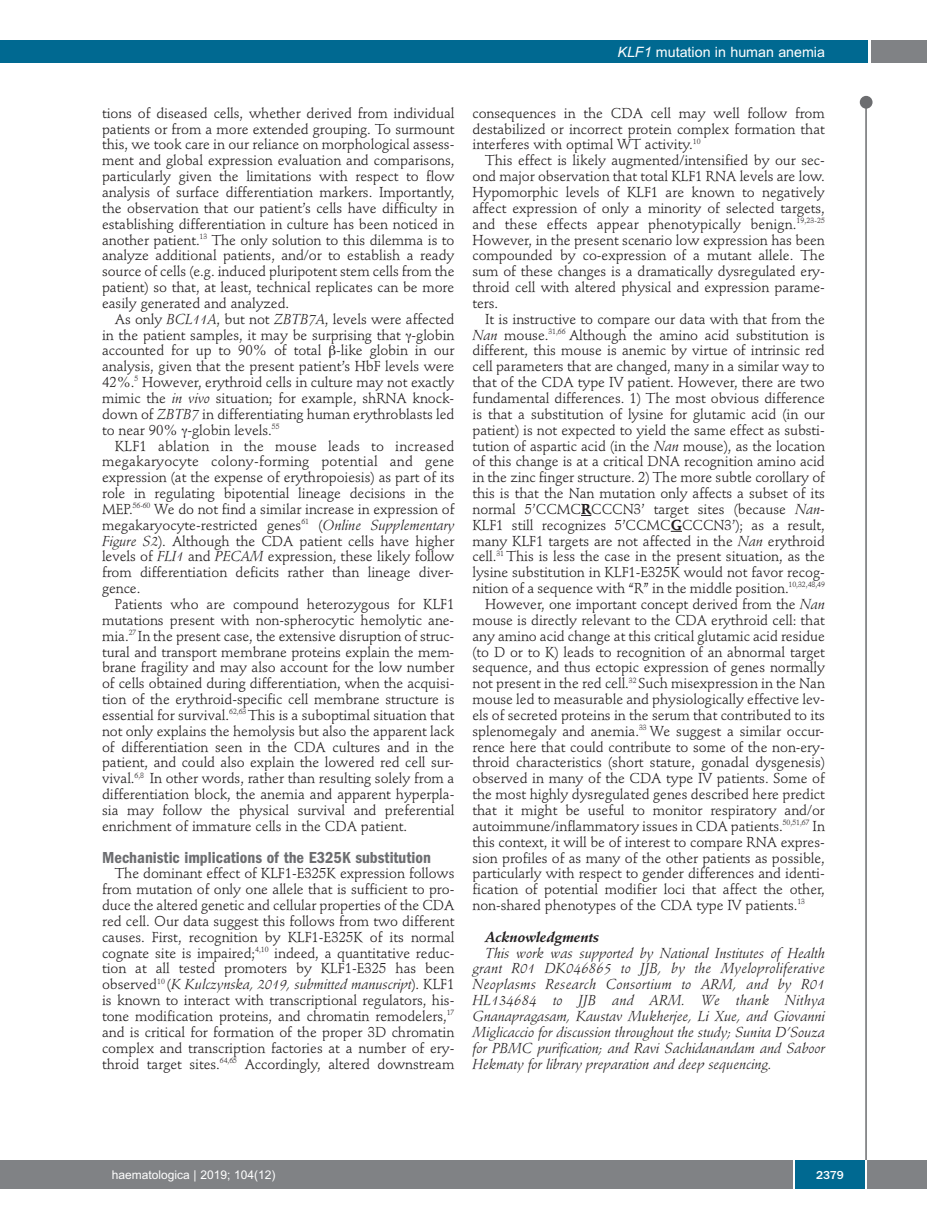
<style>
.page{position:relative;width:927px;height:1225px;background:#fff}
.page>*{position:absolute;margin:0;border:0;box-sizing:border-box;transform-origin:0 0}
.t1{font:600 condensed 16.5px "Franklin Gothic";color:#6c6d70}
.t2{font:14.25px/15.9px "Stempel Schneidler";letter-spacing:-.005em;color:#231f20;text-align:justify}
.t3{font:italic 14.25px/15.9px "Stempel Schneidler";letter-spacing:-.005em;color:#231f20;text-align:justify}
.t4{font:14.25px "Arial";color:#fff}
.t5{font:italic 700 14.25px "Stempel Schneidler";letter-spacing:-.005em;color:#231f20}
.t6{font:12px "Arial";color:#fff}
.t7{font:500 12px "Franklin Gothic";color:#fff}
.s1{font-style:italic}
.s2{font-weight:700}
</style>
<div class="page">
<div style="left:860px;top:96px;width:12px;height:13px;background:#6c6d70;border-radius:50%"></div>
<hr style="left:865px;top:98px;width:2px;height:1062px;background:#6c6d70">
<div style="left:871px;top:40px;width:56px;height:22px;background:#808285"></div>
<div style="left:18px;top:40px;width:849px;height:22px;background:#006991"></div>
<div style="left:17px;top:1160px;width:910px;height:28px;background:#808285"></div>
<div style="left:795px;top:1160px;width:70px;height:28px;background:#006991"></div>
<hr style="left:793px;top:1160px;width:2px;height:28px;background:#fff">
<hr style="left:865px;top:1160px;width:2px;height:28px;background:#fff">
<div style="left:0;top:40px;width:19px;height:22px;background:#006991"></div>
<div style="left:0;top:1160px;width:18px;height:28px;background:#808285"></div>
<p class="t4" style="left:617px;top:44px;width:209px"><span class="s1">KLF1</span> mutation in human anemia</p>
<p class="t2" style="left:102px;top:106px;width:354px">tions of diseased cells, whether derived from individual patients or from a more extended grouping. To surmount this, we took care in our reliance on morphological assess&shy;ment and global expression evaluation and comparisons, particularly given the limitations with respect to flow analysis of surface differentiation markers. Importantly, the observation that our patient’s cells have difficulty in establishing differentiation in culture has been noticed in another patient.<sup>13</sup> The only solution to this dilemma is to analyze additional patients, and/or to establish a ready source of cells (e.g. induced pluripotent stem cells from the patient) so that, at least, technical replicates can be more easily generated and analyzed.</p>
<p class="t2" style="left:102px;top:312px;width:354px;text-indent:13px">As only <span class="s1">BCL11A</span>, but not <span class="s1">ZBTB7A</span>, levels were affected in the patient samples, it may be surprising that -globin accounted for up to 90% of total -like globin in our analysis, given that the present patient’s HbF levels were 42%.<sup>5</sup> However, erythroid cells in culture may not exactly mimic the <span class="s1">in vivo</span> situation; for example, shRNA knock&shy;down of <span class="s1">ZBTB7</span> in differentiating human erythroblasts led to near 90% -globin levels.<sup>55</sup></p>
<p class="t2" style="left:102px;top:439px;width:354px;text-indent:13px">KLF1 ablation in the mouse leads to increased megakaryocyte colony-forming potential and gene expression (at the expense of erythropoiesis) as part of its role in regulating bipotential lineage decisions in the MEP.<sup>56-60</sup> We do not find a similar increase in expression of megakaryocyte-restricted genes<sup>61</sup> (<span class="s1">Online Supplementary Figure S2</span>). Although the CDA patient cells have higher levels of <span class="s1">FLI1</span> and <span class="s1">PECAM</span> expression, these likely follow from differentiation deficits rather than lineage diver&shy;gence.</p>
<p class="t2" style="left:102px;top:597px;width:354px;text-indent:13px">Patients who are compound heterozygous for KLF1 mutations present with non-spherocytic hemolytic ane&shy;mia.<sup>27</sup> In the present case, the extensive disruption of struc&shy;tural and transport membrane proteins explain the mem&shy;brane fragility and may also account for the low number of cells obtained during differentiation, when the acquisi&shy;tion of the erythroid-specific cell membrane structure is essential for survival.<sup>62,63</sup> This is a suboptimal situation that not only explains the hemolysis but also the apparent lack of differentiation seen in the CDA cultures and in the patient, and could also explain the lowered red cell sur&shy;vival.<sup>6,8</sup> In other words, rather than resulting solely from a differentiation block, the anemia and apparent hyperpla&shy;sia may follow the physical survival and preferential enrichment of immature cells in the CDA patient.</p>
<p class="t1" style="left:102px;top:851px;width:330px">Mechanistic implications of the E325K substitution</p>
<p class="t2" style="left:102px;top:867px;width:354px;text-indent:13px">The dominant effect of KLF1-E325K expression follows from mutation of only one allele that is sufficient to pro&shy;duce the altered genetic and cellular properties of the CDA red cell. Our data suggest this follows from two different causes. First, recognition by KLF1-E325K of its normal cognate site is impaired;<sup>4,10</sup> indeed, a quantitative reduc&shy;tion at all tested promoters by KLF1-E325 has been observed<sup>10</sup> (<span class="s1">K Kulczynska, 2019, submitted manuscript</span>). KLF1 is known to interact with transcriptional regulators, his&shy;tone modification proteins, and chromatin remodelers,<sup>17 </sup>and is critical for formation of the proper 3D chromatin complex and transcription factories at a number of ery&shy;throid target sites.<sup>64,65</sup> Accordingly, altered downstream</p>
<p class="t2" style="left:472px;top:106px;width:354px">consequences in the CDA cell may well follow from destabilized or incorrect protein complex formation that interferes with optimal WT activity.<sup>10</sup></p>
<p class="t2" style="left:472px;top:154px;width:354px;text-indent:13px">This effect is likely augmented/intensified by our sec&shy;ond major observation that total KLF1 RNA levels are low.<br>Hypomorphic levels of KLF1 are known to negatively affect expression of only a minority of selected targets, and these effects appear phenotypically benign.<sup>19,23-25<br></sup>However, in the present scenario low expression has been compounded by co-expression of a mutant allele. The sum of these changes is a dramatically dysregulated ery&shy;throid cell with altered physical and expression parame&shy;ters.</p>
<p class="t2" style="left:485px;top:312px;width:341px">It is instructive to compare our data with that from the</p>
<p class="t2" style="left:472px;top:328px;width:354px"><span class="s1">Nan</span> mouse.<sup>31,66</sup> Although the amino acid substitution is</p>
<p class="t2" style="left:472px;top:344px;width:354px">different, this mouse is anemic by virtue of intrinsic red</p>
<p class="t2" style="left:472px;top:360px;width:354px">cell parameters that are changed, many in a similar way to</p>
<p class="t2" style="left:472px;top:376px;width:354px">that of the CDA type IV patient. However, there are two</p>
<p class="t2" style="left:472px;top:391px;width:354px">fundamental differences. 1) The most obvious difference</p>
<p class="t2" style="left:472px;top:407px;width:354px">is that a substitution of lysine for glutamic acid (in our</p>
<p class="t2" style="left:472px;top:423px;width:354px">patient) is not expected to yield the same effect as substi-</p>
<p class="t2" style="left:472px;top:439px;width:354px">tution of aspartic acid (in the <span class="s1">Nan</span> mouse), as the location</p>
<p class="t2" style="left:472px;top:455px;width:354px">of this change is at a critical DNA recognition amino acid</p>
<p class="t2" style="left:472px;top:471px;width:354px">in the zinc finger structure. 2) The more subtle corollary of</p>
<p class="t2" style="left:472px;top:486px;width:354px">this is that the Nan mutation only affects a subset of its</p>
<p class="t2" style="left:472px;top:502px;width:354px">normal 5’CCMC<span class="s2">R</span>CCCN3’ target sites (because <span class="s1">Nan</span>-</p>
<p class="t2" style="left:472px;top:518px;width:354px">KLF1 still recognizes 5’CCMC<span class="s2">G</span>CCCN3’); as a result,</p>
<p class="t2" style="left:472px;top:534px;width:354px">many KLF1 targets are not affected in the <span class="s1">Nan</span> erythroid</p>
<p class="t2" style="left:472px;top:550px;width:354px">cell.<sup>31</sup> This is less the case in the present situation, as the</p>
<p class="t2" style="left:472px;top:566px;width:354px">lysine substitution in KLF1-E325K would not favor recog-</p>
<p class="t2" style="left:472px;top:581px;width:354px">nition of a sequence with “R” in the middle position.<sup>10,32,48,49</sup></p>
<p class="t2" style="left:485px;top:597px;width:341px">However, one important concept derived from the <span class="s1">Nan</span></p>
<p class="t2" style="left:472px;top:613px;width:354px">mouse is directly relevant to the CDA erythroid cell: that</p>
<p class="t2" style="left:472px;top:629px;width:354px">any amino acid change at this critical glutamic acid residue</p>
<p class="t2" style="left:472px;top:645px;width:354px">(to D or to K) leads to recognition of an abnormal target</p>
<p class="t2" style="left:472px;top:661px;width:354px">sequence, and thus ectopic expression of genes normally</p>
<p class="t2" style="left:472px;top:677px;width:354px">not present in the red cell.<sup>32</sup> Such misexpression in the Nan</p>
<p class="t2" style="left:472px;top:692px;width:354px">mouse led to measurable and physiologically effective lev-</p>
<p class="t2" style="left:472px;top:708px;width:354px">els of secreted proteins in the serum that contributed to its</p>
<p class="t2" style="left:472px;top:724px;width:353px">splenomegaly and anemia.<sup>33</sup> We suggest a similar occur-</p>
<p class="t2" style="left:472px;top:740px;width:354px">rence here that could contribute to some of the non-ery-</p>
<p class="t2" style="left:472px;top:756px;width:354px">throid characteristics (short stature, gonadal dysgenesis)</p>
<p class="t2" style="left:472px;top:772px;width:354px">observed in many of the CDA type IV patients. Some of</p>
<p class="t2" style="left:472px;top:787px;width:354px">the most highly dysregulated genes described here predict</p>
<p class="t2" style="left:472px;top:803px;width:354px">that it might be useful to monitor respiratory and/or</p>
<p class="t2" style="left:472px;top:819px;width:354px">autoimmune/inflammatory issues in CDA patients.<sup>50,51,67</sup> In</p>
<p class="t2" style="left:472px;top:835px;width:354px">this context, it will be of interest to compare RNA expres-</p>
<p class="t2" style="left:472px;top:851px;width:354px">sion profiles of as many of the other patients as possible,</p>
<p class="t2" style="left:472px;top:867px;width:354px">particularly with respect to gender differences and identi-</p>
<p class="t2" style="left:472px;top:882px;width:354px">fication of potential modifier loci that affect the other,</p>
<p class="t2" style="left:472px;top:898px;width:334px">non-shared phenotypes of the CDA type IV patients.<sup>13</sup></p>
<p class="t5" style="left:485px;top:931px;width:116px">Acknowledgments</p>
<p class="t3" style="left:472px;top:946px;width:354px;text-indent:13px">This work was supported by National Institutes of Health grant R01 DK046865 to JJB, by the Myeloproliferative Neoplasms Research Consortium to ARM, and by R01<br>HL134684 to JJB and ARM. We thank Nithya Gnanapragasam, Kaustav Mukherjee, Li Xue, and Giovanni Miglicaccio for discussion throughout the study; Sunita D’Souza for PBMC purification; and Ravi Sachidanandam and Saboor Hekmaty for library preparation and deep sequencing.</p>
<p class="t6" style="left:112px;top:1167px;width:165px">haematologica | 2019; 104(12)</p>
<p class="t7" style="left:816px;top:1167px;width:29px">2379</p>
</div>
